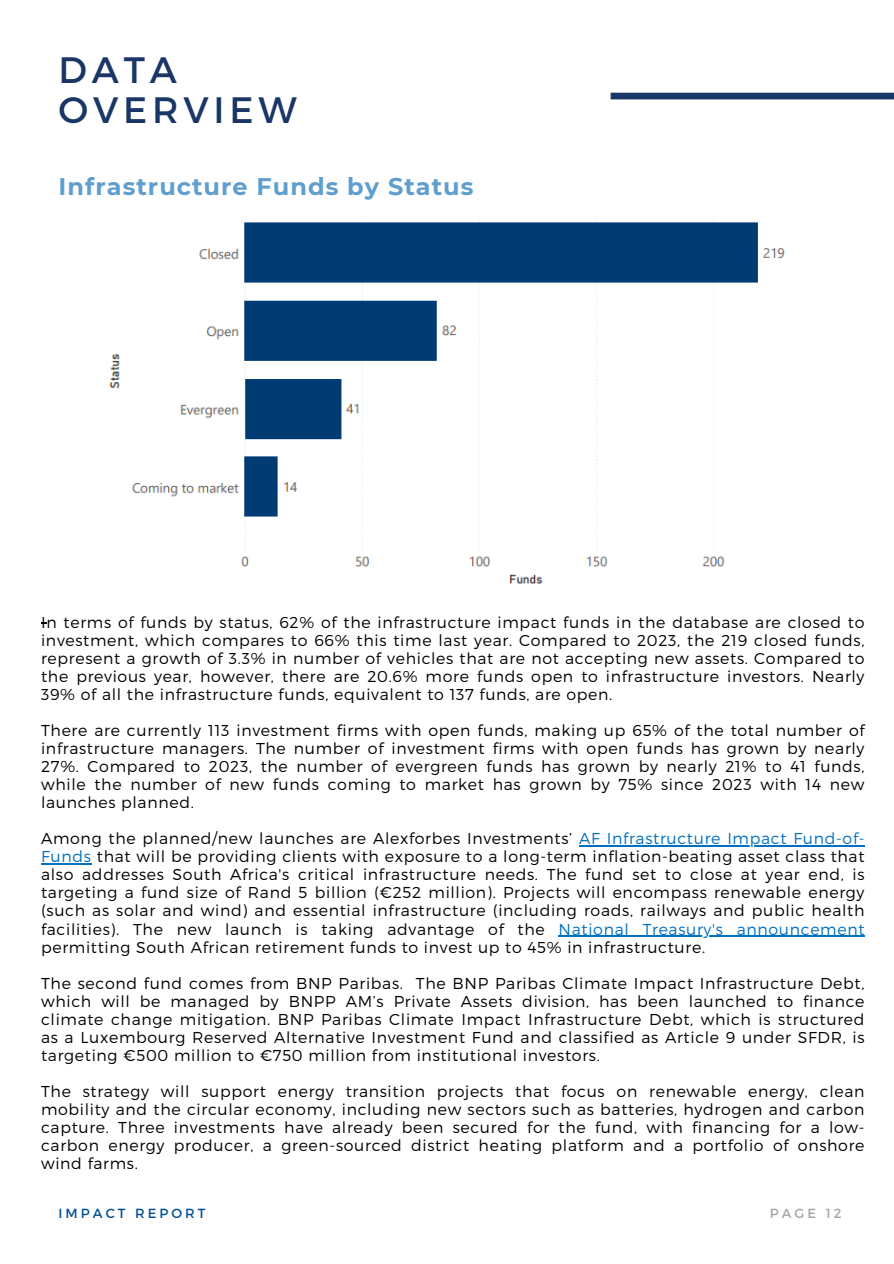
<style>
.page{position:relative;width:894px;height:1264px;background:#fff}
.page>*{position:absolute;margin:0;border:0;box-sizing:border-box;transform-origin:0 0}
.t1{font:36.75px/40.5px "Montserrat";letter-spacing:.13em;color:#1a3666}
.t2{font:700 24px "Montserrat";letter-spacing:.045em;color:#609ecd}
.t3{font:300 15.75px/18px "Montserrat";letter-spacing:.045em;color:#000;text-align:justify}
.t4{font:13.2px "Montserrat";letter-spacing:.23em;color:#014f95}
.t5{font:13.2px "Montserrat";letter-spacing:.23em;color:#a6a6a6}
.s1{color:#0070c0}
</style>
<div class="page">
<div style="left:610px;top:93px;width:283px;height:6px;background:#1a3666"></div>
<img style="left:109px;top:216px;width:676px;height:368px">
<hr style="left:579px;top:845px;width:286px;height:1px;background:#0070c0">
<hr style="left:41px;top:863px;width:51px;height:1px;background:#0070c0">
<hr style="left:558px;top:935px;width:307px;height:1px;background:#0070c0">
<h3 class="t1" style="left:59px;top:47px;width:239px">DATA<br>OVERVIEW</h3>
<h3 class="t2" style="left:59px;top:171px;width:416px">Infrastructure Funds by Status</h3>
<h3 class="t3" style="left:41px;top:613px;width:824px">In terms of funds by status, 62% of the infrastructure impact funds in the database are closed to investment, which compares to 66% this time last year. Compared to 2023, the 219 closed funds, represent a growth of 3.3% in number of vehicles that are not accepting new assets. Compared to the previous year, however, there are 20.6% more funds open to infrastructure investors. Nearly 39% of all the infrastructure funds, equivalent to 137 funds, are open.</h3>
<h3 class="t3" style="left:41px;top:721px;width:824px">There are currently 113 investment firms with open funds, making up 65% of the total number of infrastructure managers. The number of investment firms with open funds has grown by nearly 27%. Compared to 2023, the number of evergreen funds has grown by nearly 21% to 41 funds, while the number of new funds coming to market has grown by 75% since 2023 with 14 new launches planned.</h3>
<h3 class="t3" style="left:41px;top:829px;width:824px">Among the planned/new launches are Alexforbes Investments’ <span class="s1">AF Infrastructure Impact Fund-of-</span></h3>
<p class="t3" style="left:41px;top:847px;width:824px"><span class="s1">Funds</span> that will be providing clients with exposure to a long-term inflation-beating asset class that also addresses South Africa's critical infrastructure needs. The fund set to close at year end, is targeting a fund size of Rand 5 billion (€252 million). Projects will encompass renewable energy (such as solar and wind) and essential infrastructure (including roads, railways and public health facilities). The new launch is taking advantage of the</p>
<p class="t3" style="left:41px;top:919px;width:824px;text-indent:517px"><span class="s1">National Treasury's announcement </span>permitting South African retirement funds to invest up to 45% in infrastructure.</p>
<p class="t3" style="left:41px;top:973px;width:824px">The second fund comes from BNP Paribas. The BNP Paribas Climate Impact Infrastructure Debt, which will be managed by BNPP AM’s Private Assets division, has been launched to finance climate change mitigation. BNP Paribas Climate Impact Infrastructure Debt, which is structured as a Luxembourg Reserved Alternative Investment Fund and classified as Article 9 under SFDR, is targeting €500 million to €750 million from institutional investors.</p>
<p class="t3" style="left:41px;top:1081px;width:824px">The strategy will support energy transition projects that focus on renewable energy, clean mobility and the circular economy, including new sectors such as batteries, hydrogen and carbon capture. Three investments have already been secured for the fund, with financing for a low&shy;carbon energy producer, a green-sourced district heating platform and a portfolio of onshore wind farms.</p>
<p class="t4" style="left:59px;top:1205px;width:148px">IMPACT REPORT</p>
<h2 class="t5" style="left:769px;top:1205px;width:73px">PAGE 12</h2>
</div>
